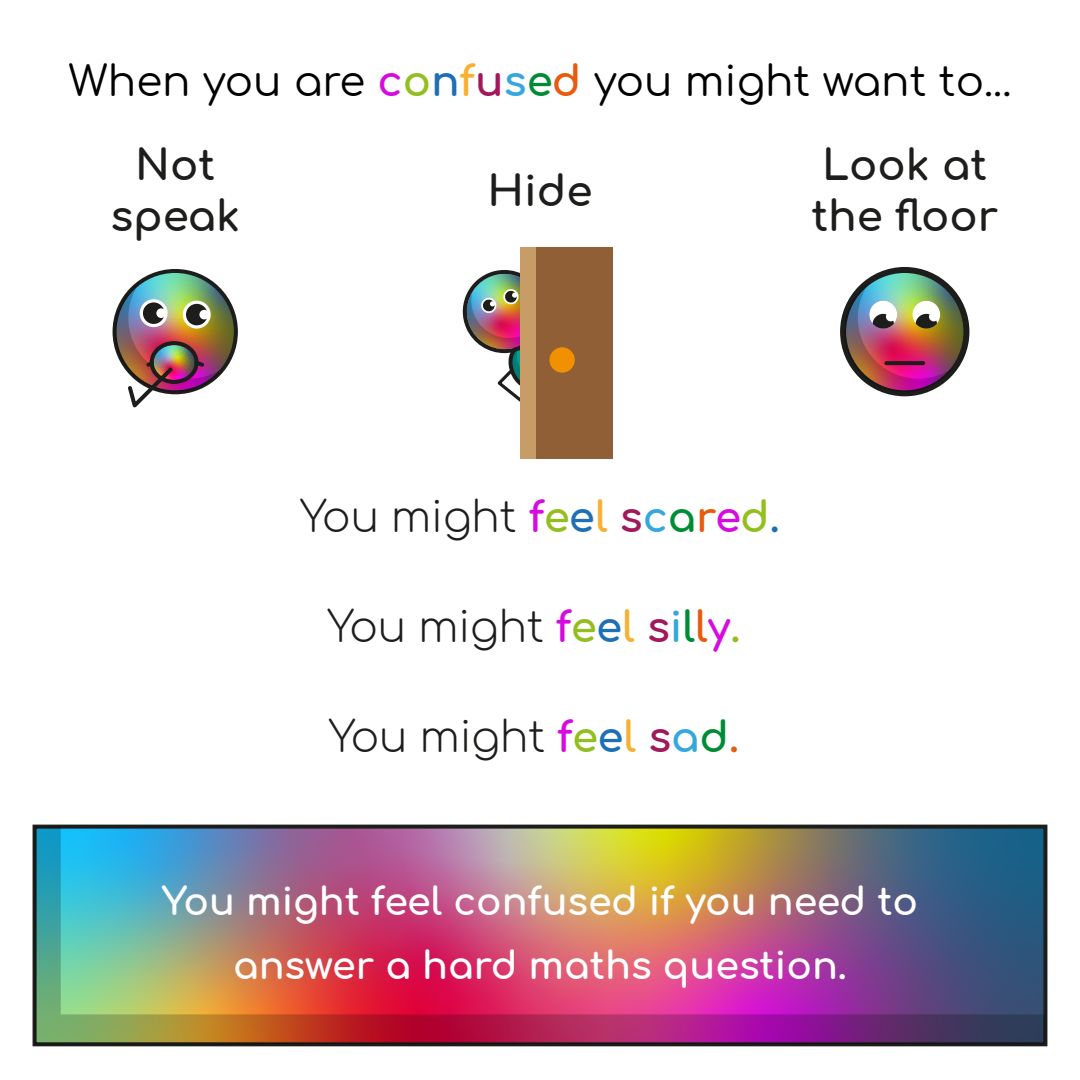
<style>
.page{position:relative;width:1080px;height:1080px;background:#fff}
.page>*{position:absolute;margin:0;border:0;box-sizing:border-box;transform-origin:0 0}
.t1{font:300 42px "Comfortaa";color:#1d1d1b}
.t2{font:42px "Comfortaa";color:#000}
.t3{font:700 42px/50.4px "Comfortaa";color:#1d1d1b}
.t4{font:700 38px/64px "Comfortaa";color:#fff;text-align:center}
.s1{font-weight:700;color:#d60bdf}
.s2{font-weight:700;color:#92bf1f}
.s3{font-weight:700;color:#1d70b6}
.s4{font-weight:700;color:#f7b033}
.s5{font-weight:700;color:#a1195b}
.s6{font-weight:700;color:#35a7df}
.s7{font-weight:700;color:#008c36}
.s8{font-weight:700;color:#e85a0c}
</style>
<div class="page">
<div style="left:33px;top:825px;width:1014px;height:221px;border:4px solid #1d1d1b"></div>
<img style="left:35px;top:827px;width:1010px;height:217px">
<img style="left:462px;top:270px;width:58px;height:132px">
<div style="left:520px;top:248px;width:17px;height:211px;background:#c89c66"></div>
<div style="left:537px;top:248px;width:76px;height:211px;background:#915f36"></div>
<div style="left:549px;top:347px;width:26px;height:26px;background:#f19000;border-radius:50%"></div>
<img style="left:840px;top:267px;width:129px;height:129px">
<div style="left:929px;top:312px;width:10px;height:9px;background:#fff;border-radius:50%"></div>
<svg style="left:886px;top:361px;width:37px;height:4px"></svg>
<svg style="left:115px;top:271px;width:121px;height:121px"></svg>
<div style="left:113px;top:269px;width:125px;height:125px;border:4px solid #1d1d1b;border-radius:50%"></div>
<img style="left:115px;top:282px;width:109px;height:126px">
<p class="t2" style="left:69px;top:43px;width:944px">When you are <span class="s1">c</span><span class="s2">o</span><span class="s3">n</span><span class="s4">f</span><span class="s5">u</span><span class="s6">s</span><span class="s7">e</span><span class="s8">d</span> you might want to...</p>
<p class="t3" style="left:110px;top:134px;width:131px;text-align:center">Not speak</p>
<p class="t3" style="left:488px;top:159px;width:106px">Hide</p>
<p class="t3" style="left:811px;top:134px;width:188px">Look at the floor</p>
<p class="t1" style="left:300px;top:479px;width:481px">You might <span class="s1">f</span><span class="s2">e</span><span class="s3">e</span><span class="s4">l</span> <span class="s5">s</span><span class="s6">c</span><span class="s7">a</span><span class="s8">r</span><span class="s1">e</span><span class="s2">d</span><span class="s3">.</span></p>
<p class="t1" style="left:327px;top:589px;width:414px">You might <span class="s1">f</span><span class="s2">e</span><span class="s3">e</span><span class="s4">l</span> <span class="s5">s</span><span class="s6">i</span><span class="s7">l</span><span class="s8">l</span><span class="s1">y</span><span class="s2">.</span></p>
<p class="t1" style="left:329px;top:699px;width:412px">You might <span class="s1">f</span><span class="s2">e</span><span class="s3">e</span><span class="s4">l</span> <span class="s5">s</span><span class="s6">a</span><span class="s7">d</span><span class="s8">.</span></p>
<p class="t4" style="left:162px;top:864px;width:758px">You might feel confused if you need to answer a hard maths question.</p>
</div>
